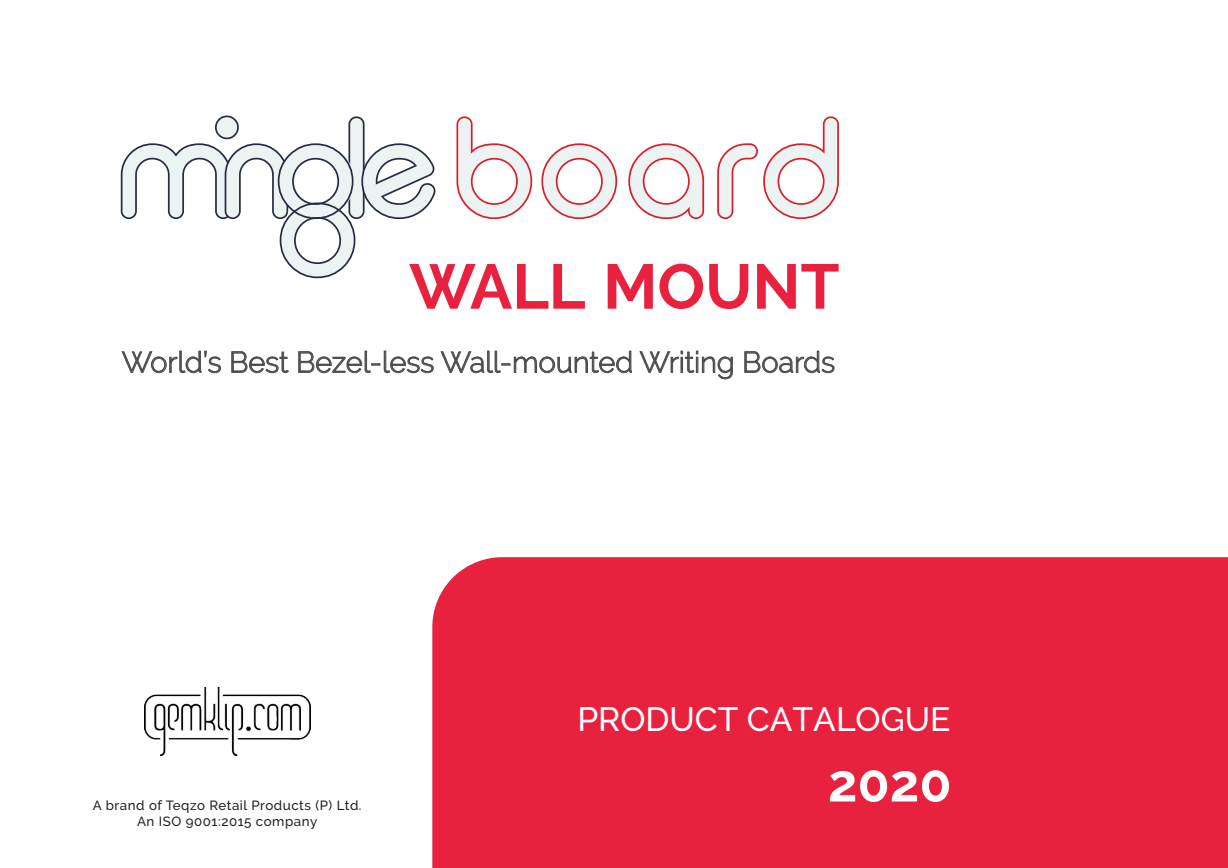
<style>
.page{position:relative;width:1228px;height:868px;background:#fff}
.page>*{position:absolute;margin:0;border:0;box-sizing:border-box;transform-origin:0 0}
.t1{font:700 63px "Raleway";color:#e8213f}
.t2{font:700 52.5px "Raleway";color:#fff}
.t3{font:500 33.6px "Raleway";color:#fff}
.t4{font:300 29.05px "Raleway";color:#4b4c4c}
.t5{font:500 13.3px "Raleway";letter-spacing:.04em;color:#231f20}
</style>
<div class="page">
<div style="left:432px;top:557px;width:796px;height:311px;background:#e8213f"></div>
<svg style="left:144px;top:687px;width:166px;height:68px"></svg>
<svg style="left:121px;top:115px;width:314px;height:163px"></svg>
<svg style="left:456px;top:116px;width:76px;height:103px"></svg>
<svg style="left:541px;top:143px;width:76px;height:76px"></svg>
<svg style="left:628px;top:143px;width:76px;height:76px"></svg>
<svg style="left:717px;top:116px;width:122px;height:103px"></svg>
<svg style="left:122px;top:351px;width:99px;height:22px"></svg>
<svg style="left:231px;top:351px;width:58px;height:22px"></svg>
<svg style="left:298px;top:351px;width:136px;height:22px"></svg>
<svg style="left:441px;top:351px;width:191px;height:22px"></svg>
<svg style="left:639px;top:351px;width:94px;height:28px"></svg>
<svg style="left:744px;top:351px;width:90px;height:22px"></svg>
<h1 class="t1" style="left:409px;top:251px;width:432px">WALL MOUNT</h1>
<h3 class="t4" style="left:122px;top:345px;width:715px">World’s Best Bezel-less Wall-mounted Writing Boards</h3>
<p class="t5" style="left:93px;top:798px;width:270px">A brand of Teqzo Retail Products (P) Ltd.</p>
<p class="t5" style="left:137px;top:813px;width:182px">An ISO 9001:2015 company</p>
<h3 class="t3" style="left:577px;top:700px;width:375px">PRODUCT CATALOGUE</h3>
<h2 class="t2" style="left:828px;top:753px;width:125px">2020</h2>
</div>
